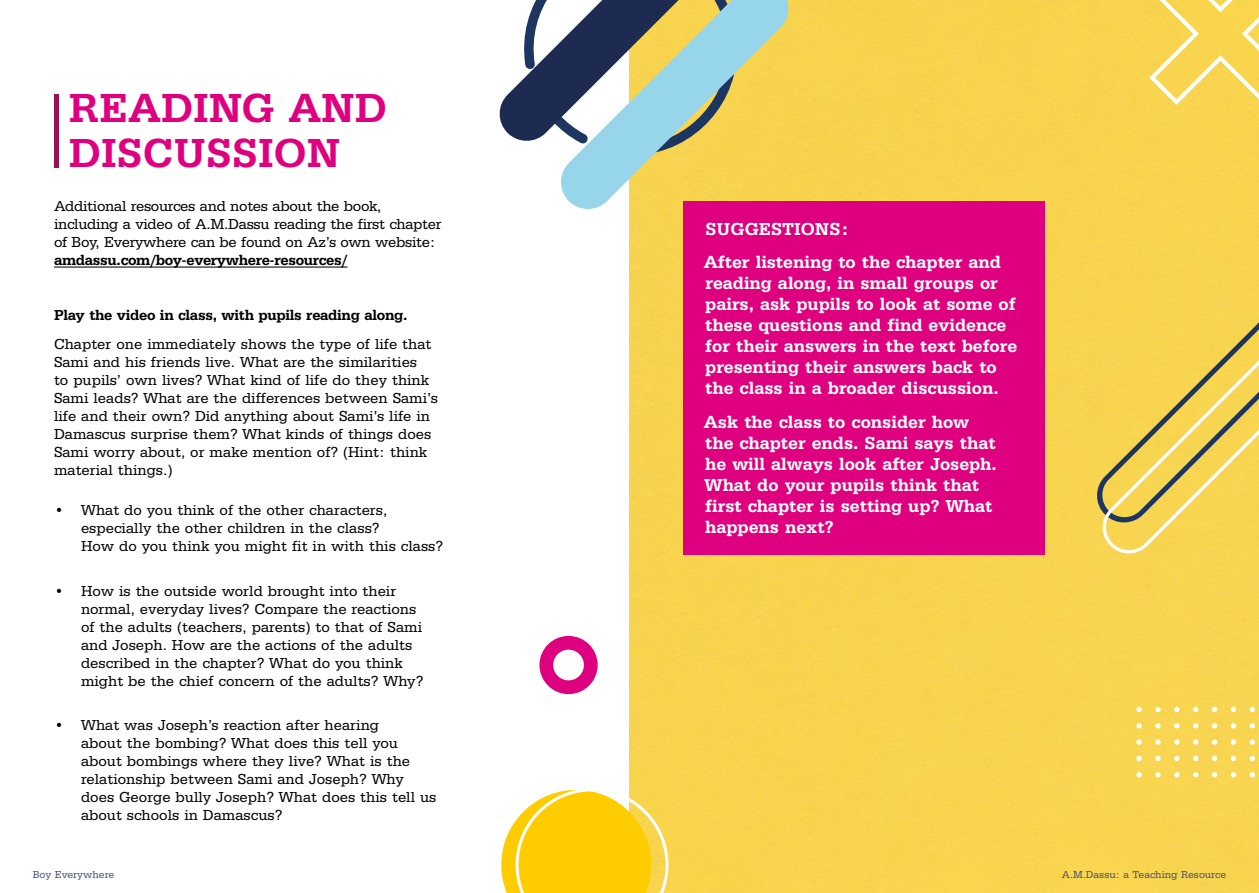
<style>
.page{position:relative;width:1259px;height:893px;background:#fff}
.page>*{position:absolute;margin:0;border:0;box-sizing:border-box;transform-origin:0 0}
.t1{font:500 42px/45px "Serifa BEFOP";color:#de007e}
.t2{font:500 18px/21px "Serifa BEFOP";color:#fff}
.t3{font:15px/18px "Serifa BEFOP";color:#000}
.t4{font:15px/18px "Serifa BEFOP";letter-spacing:-.02em;color:#000}
.t5{font:500 15px "Serifa BEFOP";letter-spacing:-.02em;color:#000}
.t6{font:10.5px "Serifa BEFOP";color:#465178}
</style>
<div class="page">
<div style="left:629px;top:0;width:630px;height:893px;background:#f8d44f"></div>
<svg style="left:501px;top:782px;width:167px;height:111px"></svg>
<svg style="left:539px;top:636px;width:58px;height:58px"></svg>
<svg style="left:561px;top:0;width:228px;height:210px;background:#dcd581"></svg>
<svg style="left:499px;top:0;width:239px;height:156px"></svg>
<svg style="left:1097px;top:309px;width:162px;height:244px;background:#eccd57"></svg>
<svg style="left:1136px;top:707px;width:5px;height:5px"></svg>
<svg style="left:1155px;top:707px;width:5px;height:5px"></svg>
<svg style="left:1174px;top:707px;width:5px;height:5px"></svg>
<svg style="left:1193px;top:707px;width:5px;height:5px"></svg>
<svg style="left:1212px;top:707px;width:5px;height:5px"></svg>
<svg style="left:1230px;top:707px;width:6px;height:5px"></svg>
<svg style="left:1249px;top:707px;width:6px;height:5px"></svg>
<svg style="left:1136px;top:723px;width:5px;height:5px"></svg>
<svg style="left:1155px;top:723px;width:5px;height:5px"></svg>
<svg style="left:1174px;top:723px;width:5px;height:5px"></svg>
<svg style="left:1193px;top:723px;width:5px;height:5px"></svg>
<svg style="left:1212px;top:723px;width:5px;height:5px"></svg>
<svg style="left:1230px;top:723px;width:6px;height:5px"></svg>
<svg style="left:1249px;top:723px;width:6px;height:5px"></svg>
<svg style="left:1136px;top:739px;width:5px;height:6px"></svg>
<svg style="left:1155px;top:739px;width:5px;height:6px"></svg>
<svg style="left:1174px;top:739px;width:5px;height:6px"></svg>
<svg style="left:1193px;top:739px;width:5px;height:6px"></svg>
<svg style="left:1212px;top:739px;width:5px;height:6px"></svg>
<svg style="left:1230px;top:739px;width:6px;height:6px"></svg>
<svg style="left:1249px;top:739px;width:6px;height:6px"></svg>
<svg style="left:1136px;top:756px;width:5px;height:5px"></svg>
<svg style="left:1155px;top:756px;width:5px;height:5px"></svg>
<svg style="left:1174px;top:756px;width:5px;height:5px"></svg>
<svg style="left:1193px;top:756px;width:5px;height:5px"></svg>
<svg style="left:1212px;top:756px;width:5px;height:5px"></svg>
<svg style="left:1230px;top:756px;width:6px;height:5px"></svg>
<svg style="left:1249px;top:756px;width:6px;height:5px"></svg>
<svg style="left:1136px;top:772px;width:5px;height:5px"></svg>
<svg style="left:1155px;top:772px;width:5px;height:5px"></svg>
<svg style="left:1174px;top:772px;width:5px;height:6px"></svg>
<svg style="left:1193px;top:772px;width:5px;height:6px"></svg>
<svg style="left:1211px;top:772px;width:6px;height:6px"></svg>
<svg style="left:1230px;top:772px;width:6px;height:6px"></svg>
<svg style="left:1249px;top:772px;width:6px;height:5px"></svg>
<hr style="left:54px;top:267px;width:293px;height:1px;background:#000">
<hr style="left:54px;top:94px;width:4px;height:73px;background:#9a1252">
<div style="left:683px;top:201px;width:362px;height:353px;background:#de007e"></div>
<svg style="left:1149px;top:0;width:110px;height:105px;background:#f8d962"></svg>
<h1 class="t1" style="left:69px;top:85px;width:320px">READING AND<br>DISCUSSION</h1>
<p class="t4" style="left:54px;top:197px;width:389px">Additional resources and notes about the book, including a video of A.M.Dassu reading the first chapter of Boy, Everywhere can be found on Az’s own website:</p>
<p class="t5" style="left:54px;top:252px;width:295px">amdassu.com/boy-everywhere-resources/</p>
<p class="t5" style="left:54px;top:307px;width:355px">Play the video in class, with pupils reading along.</p>
<p class="t3" style="left:54px;top:335px;width:385px">Chapter one immediately shows the type of life that Sami and his friends live. What are the similarities<br>to pupils’ own lives? What kind of life do they think Sami leads? What are the differences between Sami’s life and their own? Did anything about Sami’s life in Damascus surprise them? What kinds of things does Sami worry about, or make mention of? (Hint: think material things.)</p>
<p class="t3" style="left:81px;top:501px;width:363px;text-indent:-27px">• What do you think of the other characters, especially the other children in the class?<br>How do you think you might fit in with this class?</p>
<p class="t3" style="left:81px;top:582px;width:344px;text-indent:-27px">• How is the outside world brought into their normal, everyday lives? Compare the reactions of the adults (teachers, parents) to that of Sami and Joseph. How are the actions of the adults described in the chapter? What do you think might be the chief concern of the adults? Why?</p>
<p class="t3" style="left:81px;top:716px;width:357px;text-indent:-27px">• What was Joseph’s reaction after hearing<br>about the bombing? What does this tell you about bombings where they live? What is the relationship between Sami and Joseph? Why does George bully Joseph? What does this tell us about schools in Damascus?</p>
<p class="t2" style="left:704px;top:212px;width:299px;line-height:33.8px">SUGGESTIONS:<br>After listening to the chapter and</p>
<p class="t2" style="left:705px;top:273px;width:313px">reading along, in small groups or pairs, ask pupils to look at some of these questions and find evidence for their answers in the text before presenting their answers back to the class in a broader discussion.</p>
<p class="t2" style="left:704px;top:411px;width:294px">Ask the class to consider how the chapter ends. Sami says that he will always look after Joseph.<br>What do your pupils think that first chapter is setting up? What happens next?</p>
<p class="t6" style="left:33px;top:868px;width:83px">Boy Everywhere</p>
<p class="t6" style="left:1062px;top:868px;width:166px">A.M.Dassu: a Teaching Resource</p>
</div>
